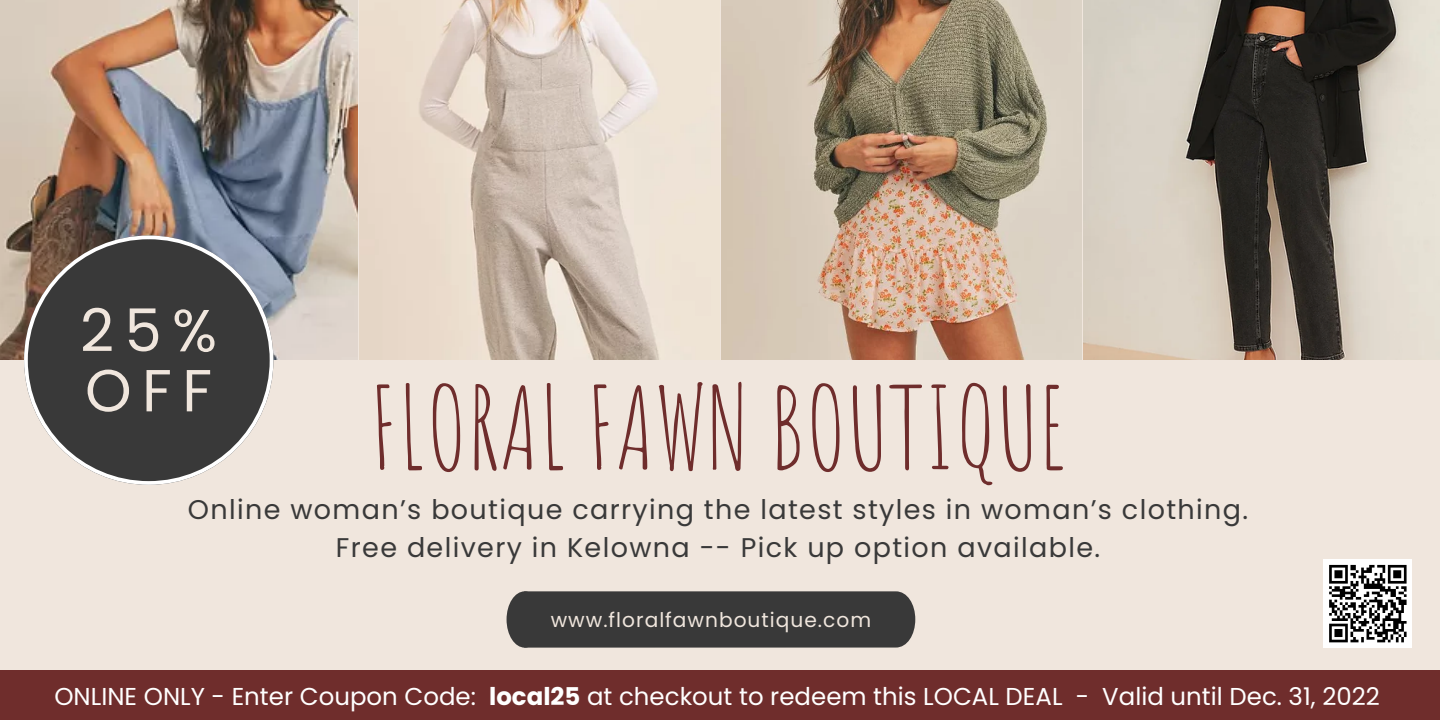
<style>
.page{position:relative;width:1440px;height:720px;background:#f0e6dd}
.page>*{position:absolute;margin:0;border:0;box-sizing:border-box;transform-origin:0 0}
.t1{font:112.75px "Amatic SC";color:#6f2d2c}
.t2{font:59.25px/60px "Poppins";color:#f0e6dd}
.t3{font:27px/37.8px "Poppins";letter-spacing:.05em;color:#393939;text-align:center}
.t4{font:24.5px "Poppins";color:#fff}
.t5{font:20.25px "Poppins";letter-spacing:.05em;color:#f0e6dd}
.s1{font-weight:700}
</style>
<div class="page">
<img style="left:721px;top:0;width:360px;height:359px">
<img style="left:0;top:0;width:357px;height:359px">
<img style="left:1083px;top:0;width:357px;height:359px">
<img style="left:359px;top:0;width:300px;height:359px">
<div style="left:507px;top:591px;width:408px;height:57px;background:#393939"></div>
<svg style="left:24px;top:235px;width:249px;height:250px;background:#5c5b5a"></svg>
<div style="left:0;top:671px;width:1440px;height:49px;background:#6f2d2c"></div>
<div style="left:1324px;top:560px;width:88px;height:88px;background:#fff"></div>
<svg style="left:1329px;top:564px;width:78px;height:79px"></svg>
<h2 class="t2" style="left:80px;top:301px;width:139px">25%<br>OFF</h2>
<h1 class="t1" style="left:369px;top:355px;width:699px">FLORAL FAWN BOUTIQUE</h1>
<p class="t3" style="left:188px;top:491px;width:1062px">Online woman’s boutique carrying the latest styles in woman’s clothing.<br>Free delivery in Kelowna -- Pick up option available.</p>
<p class="t5" style="left:551px;top:605px;width:322px">www.floralfawnboutique.com</p>
<p class="t4" style="left:54px;top:679px;width:1327px">ONLINE ONLY - Enter Coupon Code: <span class="s1">local25</span> at checkout to redeem this LOCAL DEAL - Valid until Dec. 31, 2022</p>
</div>
